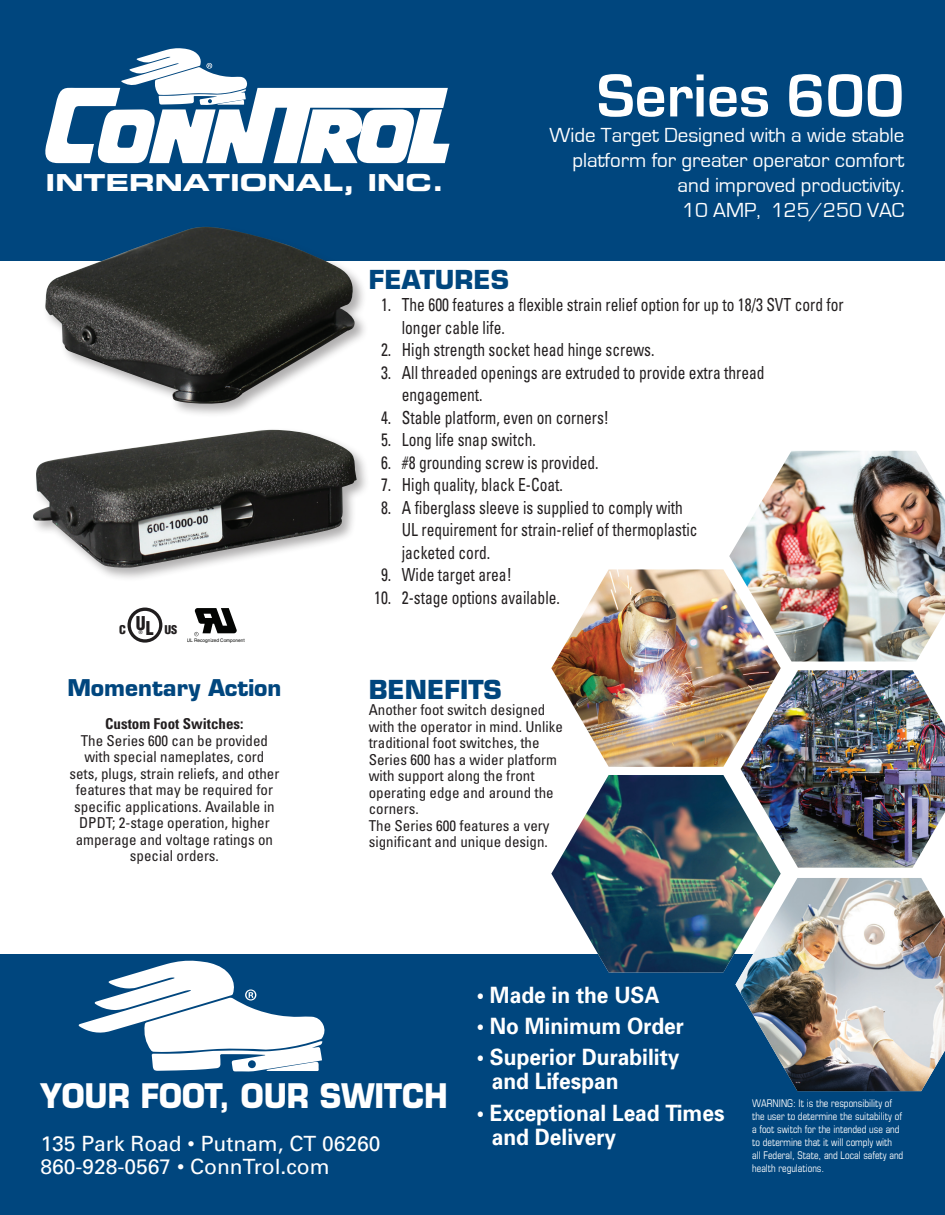
<style>
.page{position:relative;width:945px;height:1215px;background:#fff}
.page>*{position:absolute;margin:0;border:0;box-sizing:border-box;transform-origin:0 0}
.t1{font:700 63px "Eurostile";color:#fff}
.t2{font:700 33px "Eurostile";color:#fff;scale:.91 1}
.t3{font:700 25.5px "Eurostile";color:#00467e}
.t4{font:23.4px "Eurostile Bold Extended Two";color:#fff;scale:1.06 1}
.t5{font:700 22.5px/24px "Univers";color:#fff;scale:.93 1}
.t6{font:700 22.5px "Eurostile";color:#00467e}
.t7{font:21px/25.2px "Eurostile";color:#fff;text-align:right}
.t8{font:21px "Univers";color:#fff}
.t9{font:condensed 18px/22.5px "Univers";color:#231f20;scale:.86 1}
.t10{font:condensed 15px/16.5px "Univers";color:#231f20}
.Heading_1{font:700 condensed 15px "Univers";color:#231f20}
.t11{font:900 condensed 11.85px "Helvetica LT Std";color:#201d1e;scale:1.04 1}
.t12{font:condensed 10.5px/12.9px "Eurostile";color:#fff;scale:.93 1}
.t13{font:5.1px "Helvetica LT Std";color:#201d1e}
.t14{font:4.8px "Helvetica LT Std";color:#040503}
.s1{font-size:18.6px}
</style>
<div class="page">
<div style="left:0;top:954px;width:945px;height:261px;background:#00467e"></div>
<svg style="left:79px;top:960px;width:246px;height:112px"></svg>
<div style="left:0;top:0;width:945px;height:261px;background:#00467e"></div>
<svg style="left:45px;top:48px;width:405px;height:115px"></svg>
<img style="left:551px;top:569px;width:394px;height:522px">
<img style="left:729px;top:451px;width:216px;height:211px">
<div style="left:31px;top:427px;width:340px;height:155px;background:#231f20;opacity:.36"></div>
<img style="left:33px;top:430px;width:324px;height:138px">
<div style="left:43px;top:224px;width:326px;height:194px;background:#231f20;opacity:.36"></div>
<img style="left:45px;top:227px;width:310px;height:177px">
<svg style="left:127px;top:608px;width:35px;height:35px"></svg>
<svg style="left:194px;top:608px;width:43px;height:28px"></svg>
<p class="t4" style="left:46px;top:166px;width:377px">INTERNATIONAL, INC.</p>
<p class="t1" style="left:597px;top:61px;width:309px">Series 600</p>
<p class="t7" style="left:549px;top:123px;width:357px">Wide Target Designed with a wide stable platform for greater operator comfort and improved productivity.</p>
<p class="t7" style="left:682px;top:198px;width:224px">10 AMP, 125/250 VAC</p>
<p class="t11" style="left:119px;top:623px;width:58px">C <sup>U</sup><span class="s1">L</span> US</p>
<p class="t13" style="left:139px;top:630px;width:5px">®</p>
<p class="t14" style="left:187px;top:637px;width:60px">UL Recognized Component</p>
<p class="t6" style="left:67px;top:674px;width:216px">Momentary Action</p>
<p class="Heading_1" style="left:105px;top:715px;width:140px">Custom Foot Switches:</p>
<p class="t10" style="left:69px;top:732px;width:211px;text-align:center">The Series 600 can be provided with special nameplates, cord sets, plugs, strain reliefs, and other features that may be required for specific applications. Available in<br>DPDT; 2-stage operation, higher amperage and voltage ratings on special orders.</p>
<p class="t3" style="left:369px;top:264px;width:142px">FEATURES</p>
<p class="t9" style="left:402px;top:293px;width:515px;text-indent:-21px">1. The 600 features a flexible strain relief option for up to 18/3 SVT cord for longer cable life.</p>
<p class="t9" style="left:381px;top:338px;width:320px">2. High strength socket head hinge screws.</p>
<p class="t9" style="left:402px;top:361px;width:423px;text-indent:-21px">3. All threaded openings are extruded to provide extra thread engagement.</p>
<p class="t9" style="left:381px;top:406px;width:267px">4. Stable platform, even on corners!</p>
<p class="t9" style="left:381px;top:428px;width:182px">5. Long life snap switch.</p>
<p class="t9" style="left:381px;top:451px;width:255px">6. #8 grounding screw is provided.</p>
<p class="t9" style="left:381px;top:473px;width:213px">7. High quality, black E-Coat.</p>
<p class="t9" style="left:402px;top:496px;width:345px;text-indent:-21px">8. A fiberglass sleeve is supplied to comply with<br>UL requirement for strain-relief of thermoplastic jacketed cord.</p>
<p class="t9" style="left:381px;top:563px;width:154px">9. Wide target area!</p>
<p class="t9" style="left:374px;top:586px;width:218px">10. 2-stage options available.</p>
<p class="t3" style="left:369px;top:674px;width:135px">BENEFITS</p>
<p class="t10" style="left:369px;top:701px;width:196px">Another foot switch designed with the operator in mind. Unlike traditional foot switches, the<br>Series 600 has a wider platform with support along the front operating edge and around the corners.</p>
<p class="t10" style="left:369px;top:817px;width:182px">The Series 600 features a very significant and unique design.</p>
<p class="t2" style="left:40px;top:1075px;width:449px">YOUR FOOT, OUR SWITCH</p>
<p class="t8" style="left:40px;top:1131px;width:341px">135 Park Road • Putnam, CT 06260</p>
<p class="t8" style="left:40px;top:1153px;width:291px">860-928-0567 • ConnTrol.com</p>
<p class="t5" style="left:477px;top:982px;width:198px">• Made in the USA</p>
<p class="t5" style="left:477px;top:1013px;width:224px">• No Minimum Order</p>
<p class="t5" style="left:492px;top:1045px;width:203px;text-indent:-15px">• Superior Durability and Lifespan</p>
<p class="t5" style="left:492px;top:1100px;width:252px;text-indent:-15px">• Exceptional Lead Times and Delivery</p>
<p class="t12" style="left:752px;top:1097px;width:164px">WARNING: It is the responsibility of the user to determine the suitability of a foot switch for the intended use and to determine that it will comply with<br>all Federal, State, and Local safety and health regulations.</p>
</div>
